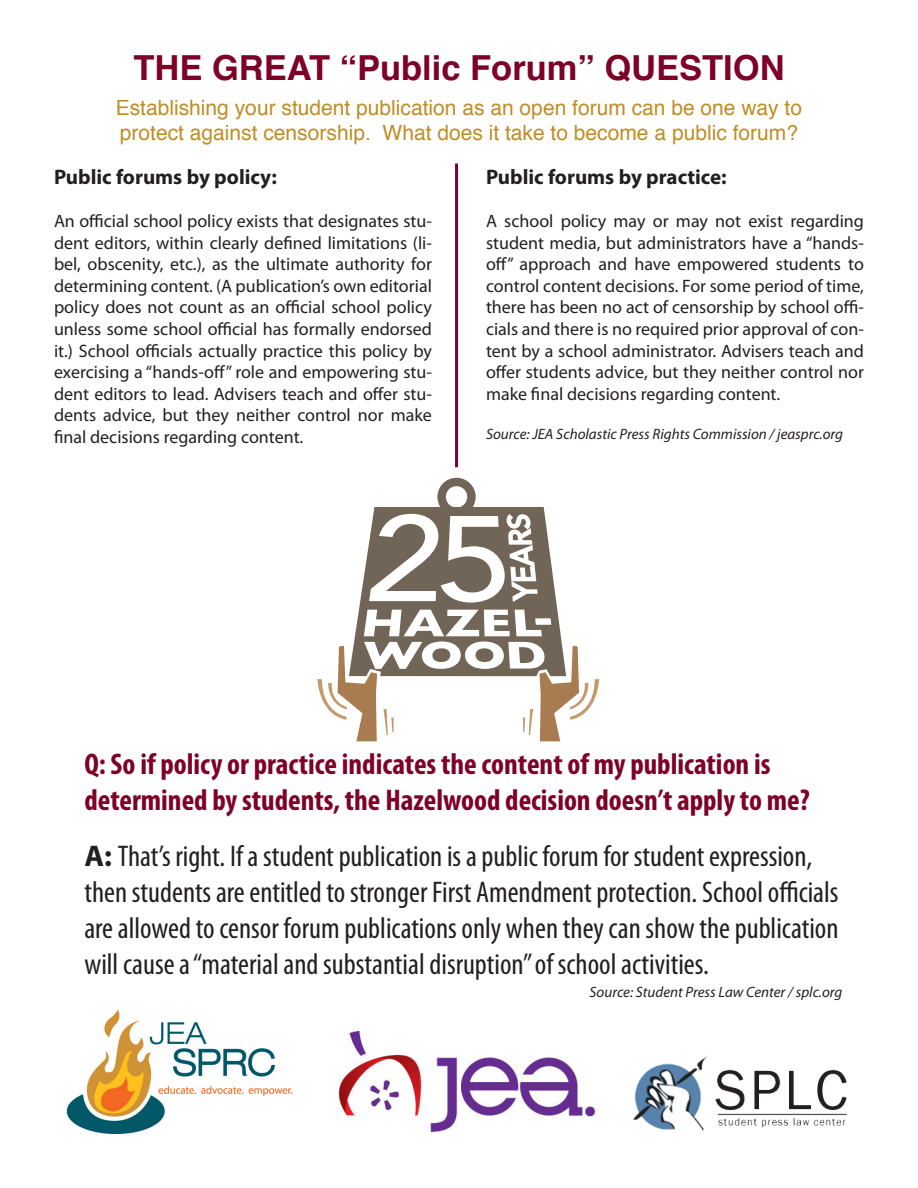
<style>
.page{position:relative;width:918px;height:1188px;background:#fff}
.page>*{position:absolute;margin:0;border:0;box-sizing:border-box;transform-origin:0 0}
.t1{font:700 34.5px "Helvetica";color:#7e0128}
.t2{font:condensed 30px/36px "Myriad Pro";color:#231f20}
.t3{font:700 condensed 30px "Myriad Pro";color:#7e0128}
.t4{font:21px "Helvetica";color:#bf8d26}
.t5{font:700 21px "Myriad Pro";color:#231f20}
.t6{font:18px/21.6px "Myriad Pro";color:#231f20;text-align:justify}
.t7{font:italic 15px "Myriad Pro";color:#231f20}
.s1{font-weight:700;font-stretch:normal}
</style>
<div class="page">
<hr style="left:455px;top:164px;width:3px;height:303px;background:#7e0128">
<svg style="left:317px;top:478px;width:282px;height:263px"></svg>
<img style="left:66px;top:1009px;width:227px;height:125px">
<img style="left:633px;top:1055px;width:214px;height:76px">
<img style="left:338px;top:1030px;width:260px;height:102px">
<p class="t1" style="left:133px;top:40px;width:653px">THE GREAT “Public Forum” QUESTION</p>
<p class="t4" style="left:116px;top:91px;width:688px">Establishing your student publication as an open forum can be one way to</p>
<p class="t4" style="left:120px;top:116px;width:680px">protect against censorship. What does it take to become a public forum?</p>
<p class="t5" style="left:54px;top:163px;width:224px">Public forums by policy:</p>
<p class="t6" style="left:54px;top:210px;width:380px">An official school policy exists that designates stu&shy;dent editors, within clearly defined limitations (li&shy;bel, obscenity, etc.), as the ultimate authority for determining content. (A publication’s own editorial policy does not count as an official school policy unless some school official has formally endorsed it.) School officials actually practice this policy by exercising a “hands-off” role and empowering stu&shy;dent editors to lead. Advisers teach and offer stu&shy;dents advice, but they neither control nor make final decisions regarding content.</p>
<p class="t5" style="left:486px;top:163px;width:242px">Public forums by practice:</p>
<p class="t6" style="left:486px;top:210px;width:380px">A school policy may or may not exist regarding student media, but administrators have a “hands&shy;off” approach and have empowered students to control content decisions. For some period of time, there has been no act of censorship by school offi&shy;cials and there is no required prior approval of con&shy;tent by a school administrator. Advisers teach and offer students advice, but they neither control nor make final decisions regarding content.</p>
<p class="t7" style="left:486px;top:425px;width:359px">Source: JEA Scholastic Press Rights Commission / jeasprc.org</p>
<p class="t3" style="left:84px;top:746px;width:688px">Q: So if policy or practice indicates the content of my publication is</p>
<p class="t3" style="left:84px;top:782px;width:727px">determined by students, the Hazelwood decision doesn’t apply to me?</p>
<p class="t2" style="left:84px;top:838px;width:756px"><span class="s1">A:</span> That’s right. If a student publication is a public forum for student expression, then students are entitled to stronger First Amendment protection. School officials are allowed to censor forum publications only when they can show the publication will cause a “material and substantial disruption” of school activities.</p>
<p class="t7" style="left:590px;top:983px;width:254px">Source: Student Press Law Center / splc.org</p>
</div>
